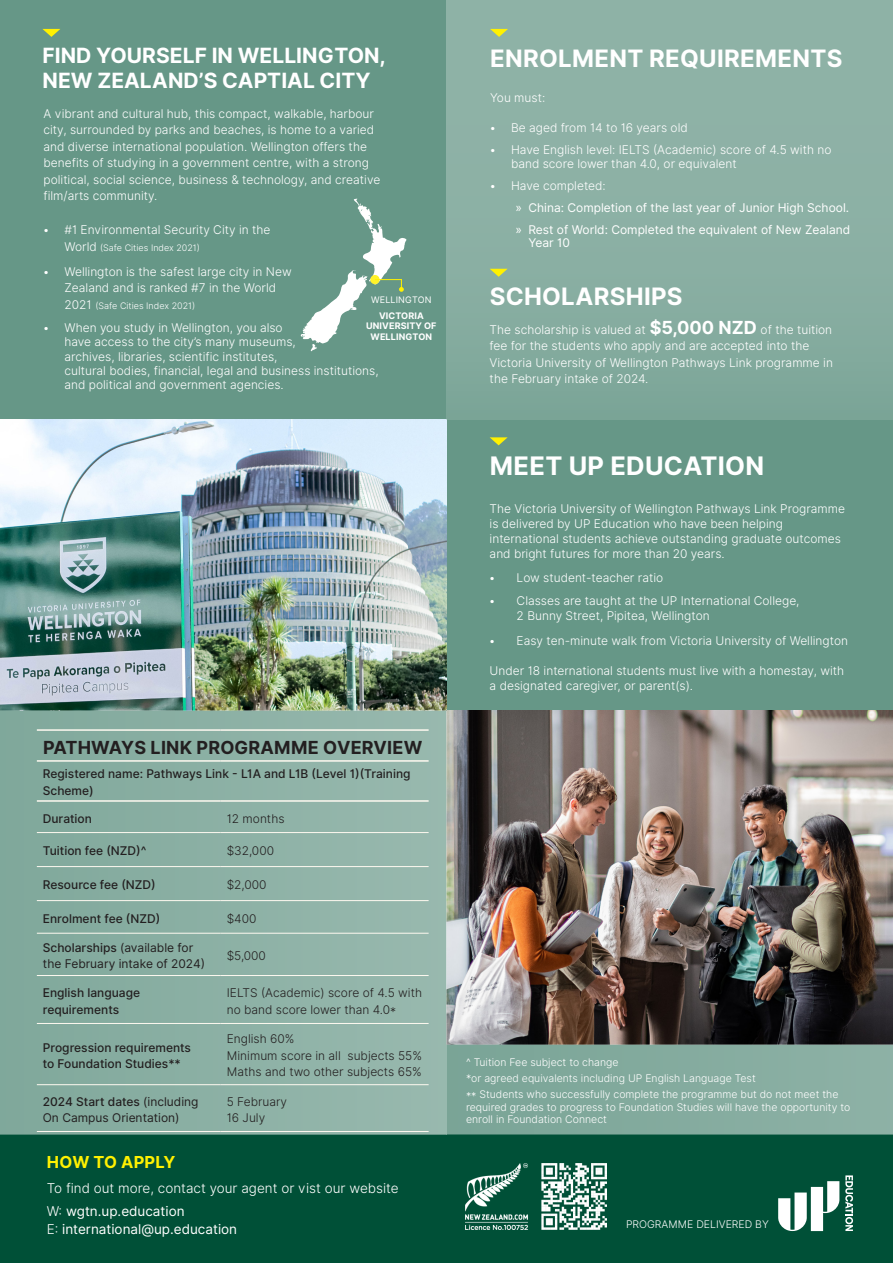
<style>
.page{position:relative;width:893px;height:1263px;background:#fff}
.page>*{position:absolute;margin:0;border:0;box-sizing:border-box;transform-origin:0 0}
.Subheader{font:700 25.5px "Inter";letter-spacing:.01em;color:#fff}
.Subheader-2{font:700 24px "Inter";letter-spacing:.01em;color:#fff}
.Subheader-3{font:700 21px/25.2px "Inter";color:#fff}
.Second_subheader{font:700 18px "Inter";letter-spacing:.01em;color:#231f20}
.Second_subheader-2{font:700 16.5px "Inter";letter-spacing:.01em;color:#fff101}
.Body{font:13.5px "Inter";color:#fff}
.Body-2{font:13.5px "Inter Light BETA";color:#fff}
.Body-3{font:12px/16.5px "Inter Light BETA";color:#fff}
.Second_subheader-3{font:500 12px/16.5px "Inter";color:#231f20}
.Subheader-4{font:12px/16.5px "Inter Light BETA";color:#fff}
.Body-4{font:12px/16.5px "Inter Light BETA";color:#231f20}
.t1{font:12px/13.5px "Inter";color:#fff}
.Second_subheader-4{font:12px/16.5px "Inter";color:#231f20}
.Second_subheader-5{font:12px "Inter Light BETA";color:#231f20}
.Second_subheader-6{font:12px "Inter Light BETA";color:#fff}
.Body-5{font:10.5px/12.6px "Inter Light BETA";color:#fff}
.t2{font:9px "Inter Light BETA";color:#fff}
.Body-6{font:700 9px/10.8px "Inter";letter-spacing:.01em;color:#fff;text-align:center}
.Body-7{font:9px "Inter";letter-spacing:.01em;color:#fff}
.s1{font-size:12px}
.s2{font-weight:500}
.s3{font-family:"Inter";font-weight:700;font-size:18px}
.s4{font-family:"Inter Light BETA"}
</style>
<div class="page">
<div style="left:0;top:0;width:893px;height:1142px;background:#669787"></div>
<img style="left:447px;top:710px;width:446px;height:334px">
<img style="left:0;top:419px;width:446px;height:291px">
<div style="left:0;top:1134px;width:893px;height:129px;background:#005037"></div>
<svg style="left:778px;top:1181px;width:61px;height:50px"></svg>
<svg style="left:845px;top:1175px;width:8px;height:56px"></svg>
<img style="left:466px;top:1163px;width:141px;height:66px">
<div style="left:0;top:710px;width:446px;height:424px;background:#8cb1a5"></div>
<hr style="left:37px;top:729px;width:184px;height:2px;background:#fef9f0">
<hr style="left:221px;top:729px;width:208px;height:2px;background:#fef9f0">
<hr style="left:37px;top:760px;width:184px;height:2px;background:#fef9f0">
<hr style="left:221px;top:760px;width:208px;height:2px;background:#fef9f0">
<hr style="left:37px;top:800px;width:184px;height:2px;background:#fef9f0">
<hr style="left:221px;top:800px;width:208px;height:2px;background:#fef9f0">
<hr style="left:37px;top:832px;width:184px;height:1px;background:#fef9f0">
<hr style="left:221px;top:832px;width:208px;height:1px;background:#fef9f0">
<hr style="left:37px;top:866px;width:184px;height:1px;background:#fef9f0">
<hr style="left:221px;top:866px;width:208px;height:1px;background:#fef9f0">
<hr style="left:37px;top:900px;width:184px;height:1px;background:#fef9f0">
<hr style="left:221px;top:900px;width:208px;height:1px;background:#fef9f0">
<hr style="left:37px;top:933px;width:184px;height:1px;background:#fef9f0">
<hr style="left:221px;top:933px;width:208px;height:1px;background:#fef9f0">
<hr style="left:37px;top:975px;width:184px;height:1px;background:#fef9f0">
<hr style="left:221px;top:975px;width:208px;height:1px;background:#fef9f0">
<hr style="left:37px;top:1023px;width:184px;height:1px;background:#fef9f0">
<hr style="left:221px;top:1023px;width:208px;height:1px;background:#fef9f0">
<hr style="left:37px;top:1084px;width:184px;height:1px;background:#fef9f0">
<hr style="left:221px;top:1084px;width:208px;height:1px;background:#fef9f0">
<hr style="left:37px;top:1131px;width:184px;height:1px;background:#fef9f0">
<hr style="left:221px;top:1131px;width:208px;height:1px;background:#fef9f0">
<div style="left:447px;top:0;width:446px;height:419px;background:linear-gradient(to right,#89afa3,#89afa3)"></div>
<svg style="left:490px;top:29px;width:18px;height:8px"></svg>
<div style="left:447px;top:1044px;width:446px;height:90px;background:#84ab9e"></div>
<svg style="left:300px;top:198px;width:107px;height:154px"></svg>
<svg style="left:42px;top:29px;width:18px;height:8px"></svg>
<svg style="left:490px;top:269px;width:18px;height:8px"></svg>
<svg style="left:490px;top:437px;width:18px;height:8px"></svg>
<p class="Subheader-3" style="left:43px;top:43px;width:345px">FIND YOURSELF IN WELLINGTON,<br>NEW ZEALAND’S CAPTIAL CITY</p>
<p class="Body-3" style="left:44px;top:105px;width:338px">A vibrant and cultural hub, this compact, walkable, harbour city, surrounded by parks and beaches, is home to a varied and diverse international population. Wellington offers the benefits of studying in a government centre, with a strong political, social science, business &amp; technology, and creative film/arts community.</p>
<p class="Body-3" style="left:44px;top:222px;width:228px">• #1 Environmental Security City in the</p>
<p class="t2" style="left:65px;top:241px;width:137px"><span class="s1">World</span> (Safe Cities Index 2021)</p>
<p class="Body-3" style="left:44px;top:263px;width:250px;text-align:center">• Wellington is the safest large city in New<br>Zealand and is ranked #7 in the World</p>
<p class="t2" style="left:65px;top:299px;width:132px"><span class="s1">2021</span> (Safe Cities Index 2021)</p>
<p class="Body-3" style="left:65px;top:320px;width:316px;line-height:14.4px;text-indent:-21px">• When you study in Wellington, you also<br>have access to the city’s many museums,<br>archives, libraries, scientific institutes,<br>cultural bodies, financial, legal and business institutions, and political and government agencies.</p>
<p class="Body-7" style="left:371px;top:293px;width:62px">WELLINGTON</p>
<p class="Body-6" style="left:366px;top:310px;width:72px">VICTORIA<br>UNIVERSITY OF<br>WELLINGTON</p>
<p class="Second_subheader" style="left:43px;top:734px;width:381px">PATHWAYS LINK PROGRAMME OVERVIEW</p>
<p class="Second_subheader-3" style="left:43px;top:766px;width:369px">Registered name: Pathways Link - L1A and L1B (Level 1)(Training<br>Scheme)</p>
<p class="Second_subheader-3" style="left:43px;top:810px;width:51px">Duration</p>
<p class="Second_subheader-5" style="left:227px;top:810px;width:59px">12 months</p>
<p class="Second_subheader-3" style="left:43px;top:843px;width:105px">Tuition fee (NZD)^</p>
<p class="Body-4" style="left:227px;top:843px;width:49px">$32,000</p>
<p class="Second_subheader-3" style="left:43px;top:877px;width:114px">Resource fee (NZD)</p>
<p class="Body-4" style="left:227px;top:877px;width:41px">$2,000</p>
<p class="Second_subheader-3" style="left:43px;top:910px;width:119px">Enrolment fee (NZD)</p>
<p class="Body-4" style="left:227px;top:910px;width:31px">$400</p>
<p class="Second_subheader-4" style="left:43px;top:939px;width:164px"><span class="s2">Scholarships</span> (available for the February intake of 2024)</p>
<p class="Body-4" style="left:227px;top:948px;width:41px">$5,000</p>
<p class="Second_subheader-3" style="left:43px;top:984px;width:99px">English language</p>
<p class="Second_subheader-3" style="left:43px;top:1001px;width:78px">requirements</p>
<p class="Body-4" style="left:227px;top:984px;width:197px">IELTS (Academic) score of 4.5 with no band score lower than 4.0*</p>
<p class="Second_subheader-3" style="left:43px;top:1039px;width:150px">Progression requirements</p>
<p class="Second_subheader-3" style="left:43px;top:1056px;width:140px">to Foundation Studies**</p>
<p class="Body-4" style="left:227px;top:1031px;width:69px">English 60%</p>
<p class="Body-4" style="left:227px;top:1047px;width:197px">Minimum score in all subjects 55%</p>
<p class="Body-4" style="left:227px;top:1064px;width:196px">Maths and two other subjects 65%</p>
<p class="Second_subheader-4" style="left:43px;top:1093px;width:157px"><span class="s2">2024 Start dates</span> (including<br>On Campus Orientation)</p>
<p class="Body-4" style="left:227px;top:1093px;width:62px">5 February</p>
<p class="Body-4" style="left:227px;top:1110px;width:40px">16 July</p>
<p class="Subheader-2" style="left:490px;top:41px;width:354px">ENROLMENT REQUIREMENTS</p>
<p class="Second_subheader-6" style="left:490px;top:89px;width:57px">You must:</p>
<p class="Body-3" style="left:490px;top:120px;width:199px">• Be aged from 14 to 16 years old</p>
<p class="Body-3" style="left:511px;top:143px;width:322px;line-height:13.5px;text-indent:-21px">• Have English level: IELTS (Academic) score of 4.5 with no band score lower than 4.0, or equivalent</p>
<p class="Body-3" style="left:490px;top:177px;width:117px">• Have completed:</p>
<p class="t1" style="left:516px;top:201px;width:335px">» China: Completion of the last year of Junior High School.</p>
<p class="t1" style="left:528px;top:223px;width:323px;text-indent:-13px">» Rest of World: Completed the equivalent of New Zealand<br>Year 10</p>
<p class="Subheader-2" style="left:490px;top:279px;width:194px">SCHOLARSHIPS</p>
<p class="Subheader-4" style="left:490px;top:322px;width:345px">The scholarship is valued at <span class="s3">$5,000 NZD</span> of the tuition fee for the students who apply and are accepted into the Victoria University of Wellington Pathways Link programme in the February intake of 2024.</p>
<p class="Subheader" style="left:490px;top:447px;width:276px">MEET UP EDUCATION</p>
<p class="Body-3" style="left:490px;top:501px;width:357px;line-height:15px">The Victoria University of Wellington Pathways Link Programme is delivered by UP Education who have been helping international students achieve outstanding graduate outcomes and bright futures for more than 20 years.</p>
<p class="Body-3" style="left:490px;top:569px;width:175px">• Low student-teacher ratio</p>
<p class="Body-3" style="left:517px;top:593px;width:284px;line-height:15px;text-indent:-27px">• Classes are taught at the UP International College,<br>2 Bunny Street, Pipitea, Wellington</p>
<p class="Body-3" style="left:490px;top:633px;width:360px">• Easy ten-minute walk from Victoria University of Wellington</p>
<p class="Body-3" style="left:490px;top:663px;width:356px;line-height:15px">Under 18 international students must live with a homestay, with a designated caregiver, or parent(s).</p>
<p class="Body-5" style="left:466px;top:1056px;width:154px">^ Tuition Fee subject to change</p>
<p class="Body-5" style="left:466px;top:1072px;width:291px">*or agreed equivalents including UP English Language Test</p>
<p class="Body-5" style="left:466px;top:1088px;width:386px">** Students who successfully complete the programme but do not meet the required grades to progress to Foundation Studies will have the opportunity to enroll in Foundation Connect</p>
<p class="Second_subheader-2" style="left:47px;top:1150px;width:130px">HOW TO APPLY</p>
<p class="Body-2" style="left:47px;top:1179px;width:353px">To find out more, contact your agent or vist our website</p>
<p class="Body" style="left:47px;top:1201px;width:139px"><span class="s4">W:</span> wgtn.up.education</p>
<p class="Body" style="left:47px;top:1219px;width:192px"><span class="s4">E:</span> international@up.education</p>
<p class="Body-5" style="left:626px;top:1218px;width:144px">PROGRAMME DELIVERED BY</p>
</div>
